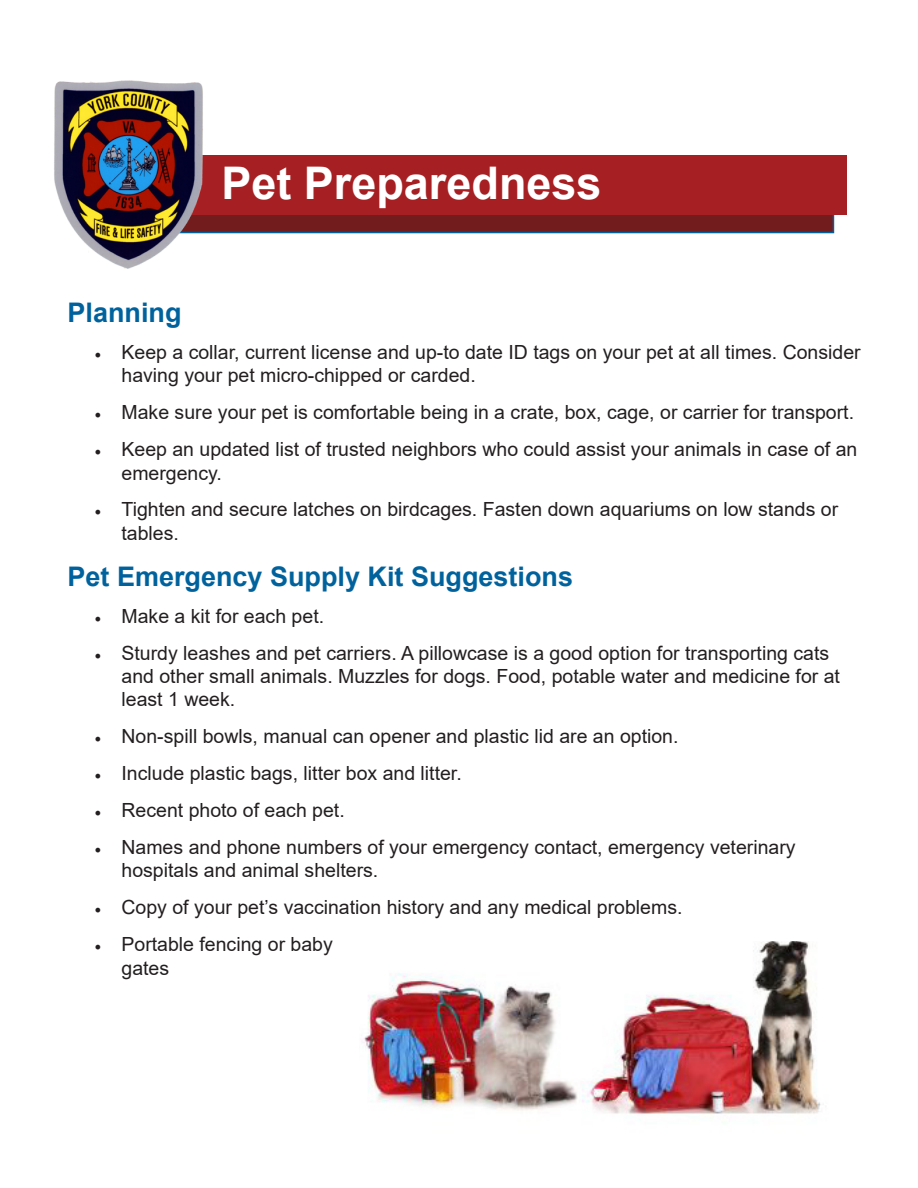
<style>
.page{position:relative;width:918px;height:1188px;background:#fff}
.page>*{position:absolute;margin:0;border:0;box-sizing:border-box;transform-origin:0 0}
.t1{font:700 45px "Arial";color:#fff}
.t2{font:700 27px "Arial";color:#00629d}
.t3{font:19.5px/23.4px "Arial";color:#231f20}
.s1{font-family:"Minion Pro";font-size:18px}
</style>
<div class="page">
<div style="left:136px;top:156px;width:698px;height:77px;background:#721c1d;border:2px solid #00629d"></div>
<div style="left:169px;top:156px;width:678px;height:59px;background:#a62023"></div>
<img style="left:54px;top:80px;width:149px;height:189px">
<img style="left:363px;top:941px;width:458px;height:174px">
<p class="t1" style="left:221px;top:151px;width:382px">Pet Preparedness</p>
<p class="t2" style="left:68px;top:294px;width:116px">Planning</p>
<p class="t3" style="left:122px;top:340px;width:741px;text-indent:-27px"><span class="s1">•</span> Keep a collar, current license and up-to date ID tags on your pet at all times. Consider having your pet micro-chipped or carded.</p>
<p class="t3" style="left:94px;top:401px;width:761px"><span class="s1">•</span> Make sure your pet is comfortable being in a crate, box, cage, or carrier for transport.</p>
<p class="t3" style="left:122px;top:437px;width:737px;text-indent:-27px"><span class="s1">•</span> Keep an updated list of trusted neighbors who could assist your animals in case of an emergency.</p>
<p class="t3" style="left:122px;top:498px;width:718px;text-indent:-27px"><span class="s1">•</span> Tighten and secure latches on birdcages. Fasten down aquariums on low stands or tables.</p>
<p class="t2" style="left:68px;top:557px;width:507px">Pet Emergency Supply Kit Suggestions</p>
<p class="t3" style="left:94px;top:604px;width:231px"><span class="s1">•</span> Make a kit for each pet.</p>
<p class="t3" style="left:122px;top:641px;width:720px;text-indent:-27px"><span class="s1">•</span> Sturdy leashes and pet carriers. A pillowcase is a good option for transporting cats and other small animals. Muzzles for dogs. Food, potable water and medicine for at least 1 week.</p>
<p class="t3" style="left:94px;top:725px;width:586px"><span class="s1">•</span> Non-spill bowls, manual can opener and plastic lid are an option.</p>
<p class="t3" style="left:94px;top:761px;width:369px"><span class="s1">•</span> Include plastic bags, litter box and litter.</p>
<p class="t3" style="left:94px;top:798px;width:252px"><span class="s1">•</span> Recent photo of each pet.</p>
<p class="t3" style="left:122px;top:835px;width:676px;text-indent:-27px"><span class="s1">•</span> Names and phone numbers of your emergency contact, emergency veterinary hospitals and animal shelters.</p>
<p class="t3" style="left:94px;top:896px;width:590px"><span class="s1">•</span> Copy of your pet’s vaccination history and any medical problems.</p>
<p class="t3" style="left:122px;top:932px;width:213px;text-indent:-27px"><span class="s1">•</span> Portable fencing or baby gates</p>
</div>
